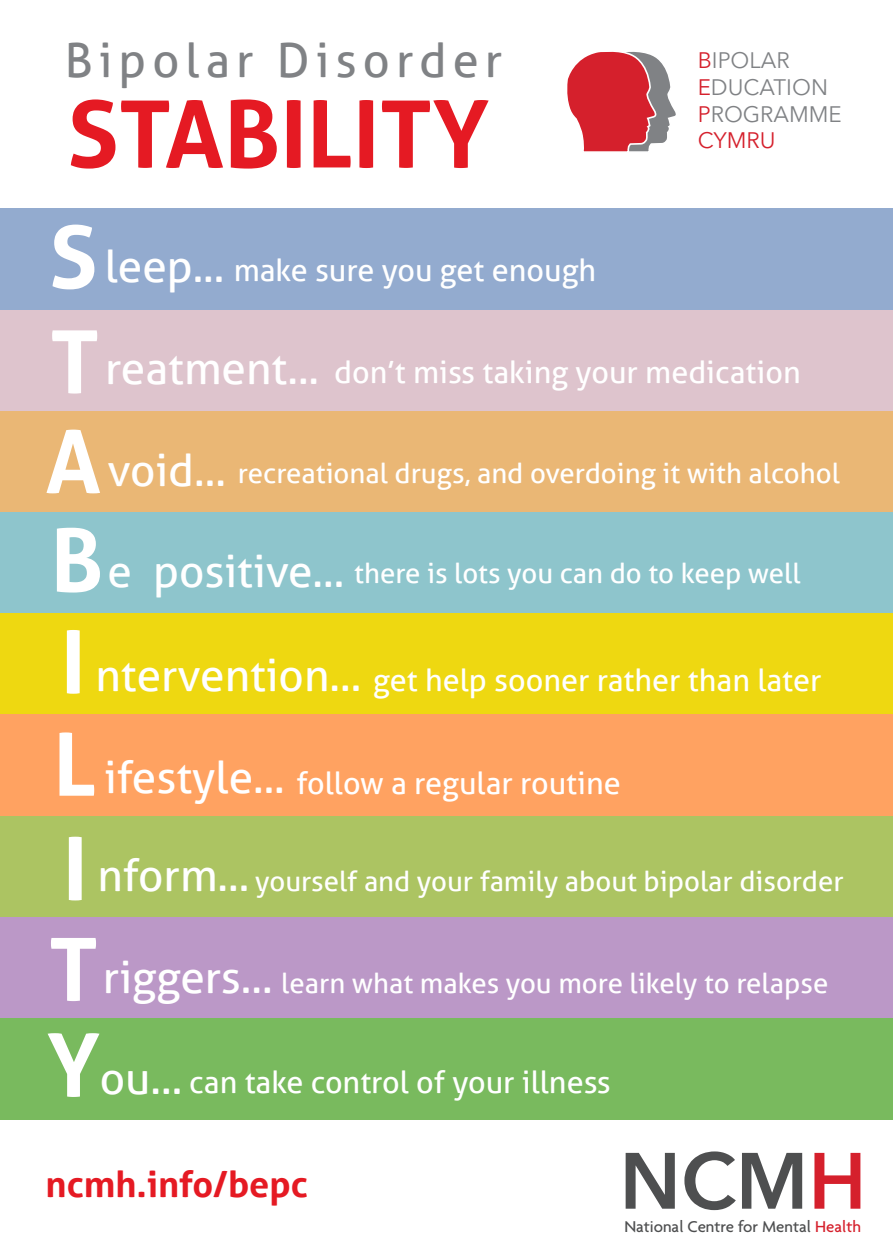
<style>
.page{position:relative;width:893px;height:1259px;background:#fff}
.page>*{position:absolute;margin:0;border:0;box-sizing:border-box;transform-origin:0 0}
.t1{font:700 93px "Aller";color:#e51a23}
.t2{font:700 87.3px "Aller";color:#fff}
.t3{font:600 78.9px "Avenir Next";color:#4e4f50}
.t4{font:47.1px "Aller";letter-spacing:.13em;color:#808285}
.t5{font:44.1px "Aller";color:#fff}
.t6{font:700 36px "Aller";color:#e51a23}
.t7{font:30.6px "Aller";color:#fff}
.t8{font:27.6px "Aller";color:#fff}
.t9{font:22.2px/26.7px "Avenir Next";color:#808285}
.t10{font:500 16.8px "Agenda";color:#4e4f50}
.s1{color:#d5202c}
</style>
<div class="page">
<div style="left:0;top:310px;width:893px;height:101px;background:#dec4cd"></div>
<div style="left:0;top:208px;width:893px;height:102px;background:#93abcf"></div>
<div style="left:0;top:411px;width:893px;height:101px;background:#eab775"></div>
<div style="left:0;top:512px;width:893px;height:102px;background:#8ec5cc"></div>
<div style="left:0;top:613px;width:893px;height:101px;background:#eed811"></div>
<div style="left:0;top:714px;width:893px;height:102px;background:#ffa261"></div>
<div style="left:0;top:816px;width:893px;height:101px;background:#acc462"></div>
<div style="left:0;top:917px;width:893px;height:101px;background:#bb98c7"></div>
<div style="left:0;top:1018px;width:893px;height:102px;background:#79ba5e"></div>
<svg style="left:567px;top:51px;width:109px;height:101px"></svg>
<p class="t4" style="left:65px;top:32px;width:439px">Bipolar Disorder</p>
<p class="t1" style="left:68px;top:77px;width:423px">STABILITY</p>
<p class="t2" style="left:49px;top:203px;width:49px">S</p>
<p class="t5" style="left:105px;top:239px;width:121px">leep...</p>
<p class="t7" style="left:234px;top:251px;width:364px">make sure you get enough</p>
<p class="t9" style="left:698px;top:46px;width:146px"><span class="s1">B</span>IPOLAR<br><span class="s1">E</span>DUCATION<br><span class="s1">P</span>ROGRAMME<br><span class="s1">CYMRU</span></p>
<p class="t2" style="left:50px;top:308px;width:51px">T</p>
<p class="t2" style="left:46px;top:408px;width:57px">A</p>
<p class="t2" style="left:51px;top:506px;width:54px">B</p>
<p class="t2" style="left:61px;top:608px;width:27px">I</p>
<p class="t2" style="left:53px;top:711px;width:45px">L</p>
<p class="t5" style="left:105px;top:341px;width:216px">reatment...</p>
<p class="t7" style="left:334px;top:354px;width:468px">don’t miss taking your medication</p>
<p class="t5" style="left:108px;top:444px;width:120px">void...</p>
<p class="t8" style="left:238px;top:456px;width:603px">recreational drugs, and overdoing it with alcohol</p>
<p class="t5" style="left:108px;top:544px;width:238px">e positive...</p>
<p class="t8" style="left:354px;top:556px;width:448px">there is lots you can do to keep well</p>
<p class="t5" style="left:95px;top:648px;width:267px">ntervention...</p>
<p class="t7" style="left:373px;top:661px;width:450px">get help sooner rather than later</p>
<p class="t5" style="left:104px;top:751px;width:182px">ifestyle...</p>
<p class="t7" style="left:297px;top:764px;width:326px">follow a regular routine</p>
<p class="t2" style="left:63px;top:815px;width:27px">I</p>
<p class="t2" style="left:49px;top:915px;width:51px">T</p>
<p class="t2" style="left:47px;top:1011px;width:55px">Y</p>
<p class="t5" style="left:97px;top:849px;width:154px">nform...</p>
<p class="t8" style="left:255px;top:865px;width:590px">yourself and your family about bipolar disorder</p>
<p class="t5" style="left:103px;top:950px;width:171px">riggers...</p>
<p class="t8" style="left:281px;top:966px;width:549px">learn what makes you more likely to relapse</p>
<p class="t5" style="left:100px;top:1051px;width:84px">ou...</p>
<p class="t7" style="left:189px;top:1063px;width:423px">can take control of your illness</p>
<p class="t6" style="left:46px;top:1161px;width:264px">ncmh.info/bepc</p>
<p class="t3" style="left:619px;top:1113px;width:249px">NCM<span class="s1">H</span></p>
<p class="t10" style="left:624px;top:1216px;width:238px">National Centre for Mental <span class="s1">Health</span></p>
</div>
